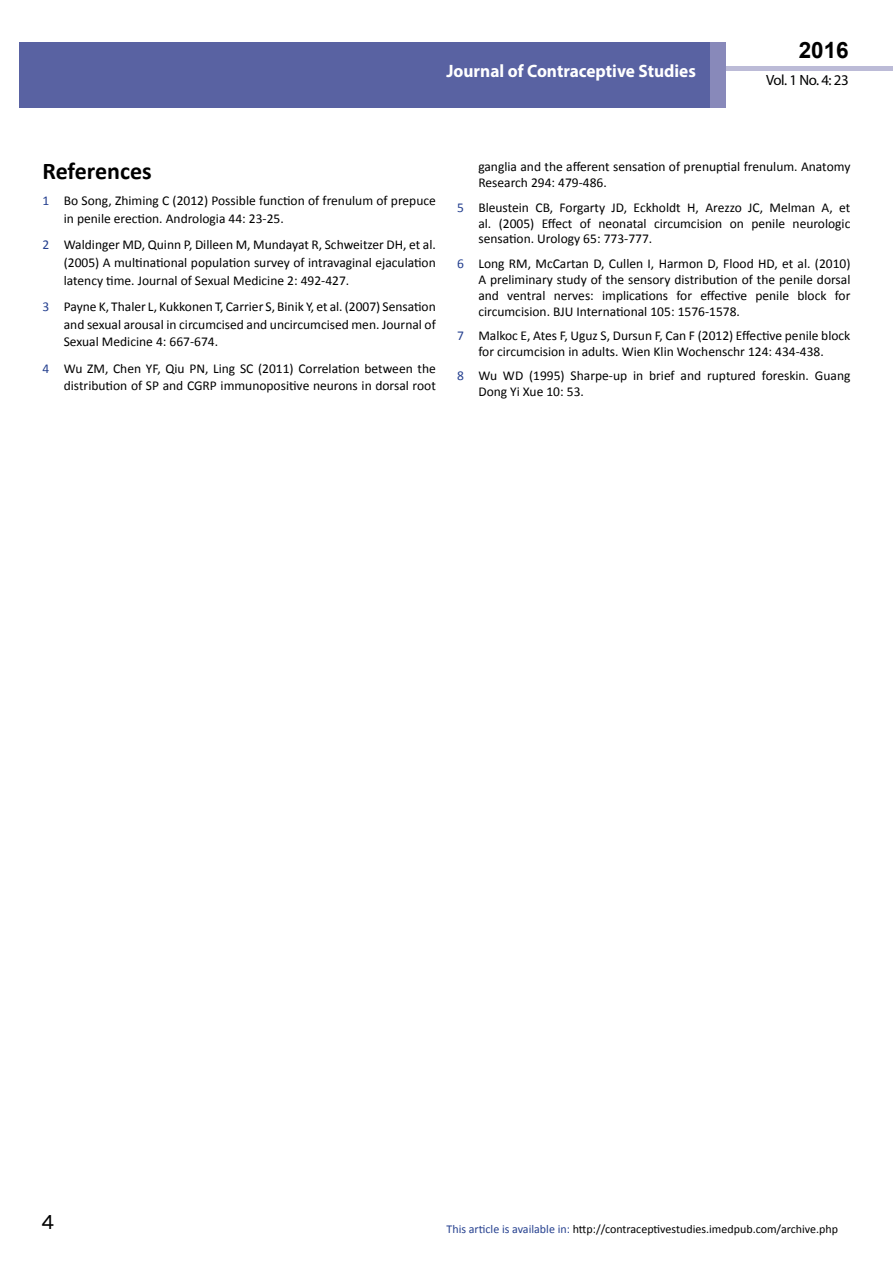
<style>
.page{position:relative;width:893px;height:1263px;background:#fff}
.page>*{position:absolute;margin:0;border:0;box-sizing:border-box;transform-origin:0 0}
.t1{font:25.5px "Tunga";color:#000}
.t2{font:700 24px "Calibri";color:#000}
.t3{font:700 22.5px "Arial";color:#000}
.t4{font:700 18px "Myriad Pro";color:#fff;scale:.96 1}
.t5{font:14.85px "Myriad Pro";letter-spacing:-.03em;color:#000}
.t6{font:13.5px/15.9px "Calibri";color:#000;text-align:justify}
.t7{font:12px "Calibri";color:#000}
.s1{color:#25408f}
</style>
<div class="page">
<div style="left:722px;top:66px;width:171px;height:5px;background:#bcbbd7"></div>
<div style="left:19px;top:42px;width:706px;height:66px;background:#5962a2"></div>
<div style="left:710px;top:42px;width:15px;height:66px;background:#8889ba"></div>
<h3 class="t4" style="left:446px;top:60px;width:261px">Journal of Contraceptive Studies</h3>
<h3 class="t3" style="left:799px;top:35px;width:52px">2016</h3>
<p class="t5" style="left:766px;top:71px;width:84px">Vol. 1 No. 4: 23</p>
<h2 class="t2" style="left:43px;top:156px;width:111px">References</h2>
<p class="t6" style="left:64px;top:192px;width:374px;line-height:17.7px;text-indent:-21px"><span class="s1">1</span> Bo Song, Zhiming C (2012) Possible function of frenulum of prepuce in penile erection. Andrologia 44: 23-25.</p>
<p class="t6" style="left:64px;top:236px;width:374px;line-height:17.7px;text-indent:-21px"><span class="s1">2</span> Waldinger MD, Quinn P, Dilleen M, Mundayat R, Schweitzer DH, et al. (2005) A multinational population survey of intravaginal ejaculation latency time. Journal of Sexual Medicine 2: 492-427.</p>
<p class="t6" style="left:64px;top:298px;width:374px;line-height:17.7px;text-indent:-21px"><span class="s1">3</span> Payne K, Thaler L, Kukkonen T, Carrier S, Binik Y, et al. (2007) Sensation and sexual arousal in circumcised and uncircumcised men. Journal of Sexual Medicine 4: 667-674.</p>
<p class="t6" style="left:43px;top:359px;width:395px;line-height:17.7px;text-align:right"><span class="s1">4</span> Wu ZM, Chen YF, Qiu PN, Ling SC (2011) Correlation between the distribution of SP and CGRP immunopositive neurons in dorsal root</p>
<p class="t6" style="left:478px;top:159px;width:374px">ganglia and the afferent sensation of prenuptial frenulum. Anatomy<br>Research 294: 479-486.</p>
<p class="t6" style="left:478px;top:199px;width:374px;text-indent:-21px"><span class="s1">5</span> Bleustein CB, Forgarty JD, Eckholdt H, Arezzo JC, Melman A, et al. (2005) Effect of neonatal circumcision on penile neurologic sensation. Urology 65: 773-777.</p>
<p class="t6" style="left:478px;top:255px;width:374px;text-indent:-21px"><span class="s1">6</span> Long RM, McCartan D, Cullen I, Harmon D, Flood HD, et al. (2010)<br>A preliminary study of the sensory distribution of the penile dorsal and ventral nerves: implications for effective penile block for circumcision. BJU International 105: 1576-1578.</p>
<p class="t6" style="left:457px;top:328px;width:395px;text-align:center"><span class="s1">7</span> Malkoc E, Ates F, Uguz S, Dursun F, Can F (2012) Effective penile block for circumcision in adults. Wien Klin Wochenschr 124: 434-438.</p>
<p class="t6" style="left:478px;top:368px;width:374px;text-indent:-21px"><span class="s1">8</span> Wu WD (1995) Sharpe-up in brief and ruptured foreskin. Guang<br>Dong Yi Xue 10: 53.</p>
<h1 class="t1" style="left:41px;top:1205px;width:15px">4</h1>
<p class="t7" style="left:447px;top:1221px;width:393px"><span class="s1">This article is available in:</span> http://contraceptivestudies.imedpub.com/archive.php</p>
</div>
